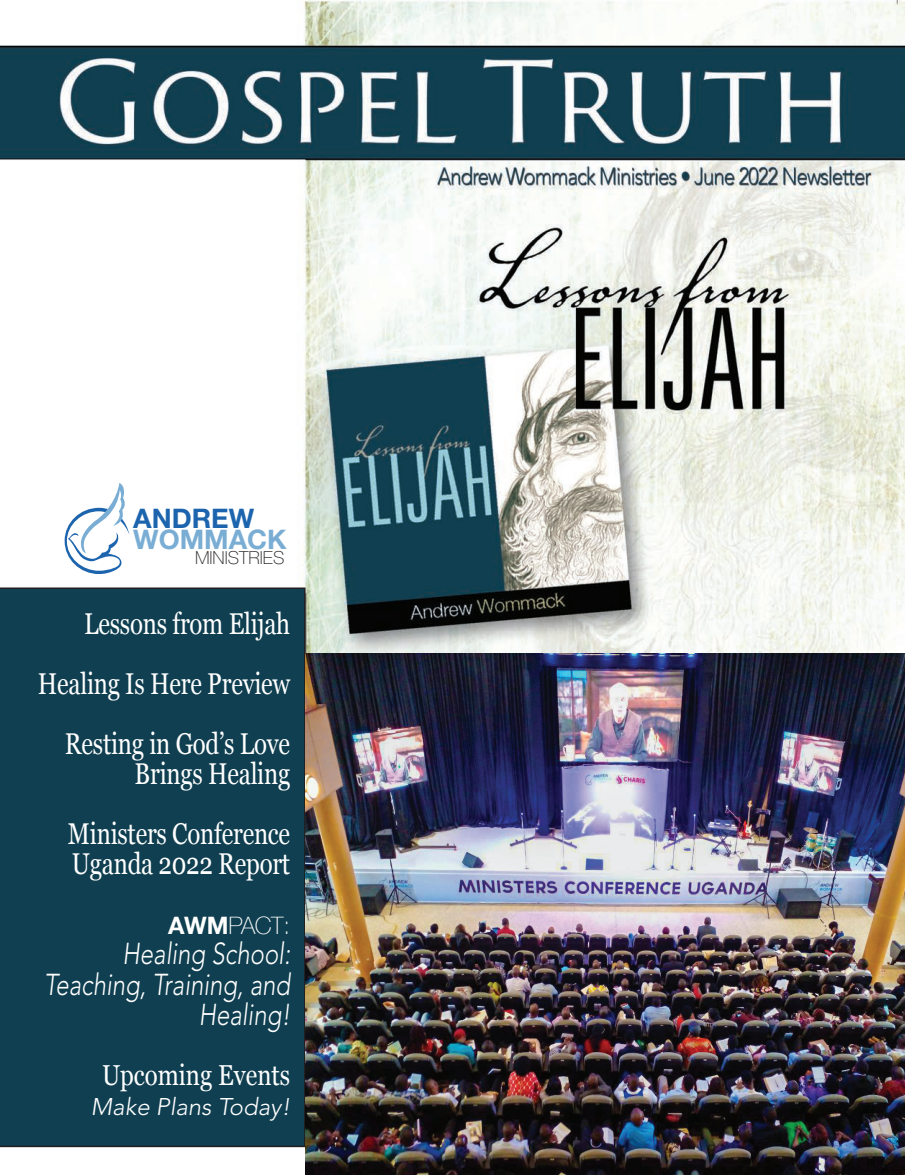
<style>
.page{position:relative;width:905px;height:1175px;background:#fff}
.page>*{position:absolute;margin:0;border:0;box-sizing:border-box;transform-origin:0 0}
.t1{font:30px/60px "Georgia";letter-spacing:-.01em;color:#fff;text-align:right;scale:.8 1}
.t2{font:italic 300 30px/30px "Avenir LT Std";color:#fff;text-align:right;scale:.8 1}
.t3{font:28.8px "Georgia";color:#fff;scale:.83 1}
.t4{font:700 27px "Helvetica Neue LT Std";color:#7aadd4}
.t5{font:700 27px "Helvetica Neue LT Std";color:#1c64ad}
.t6{font:italic 300 24px "Avenir LT Std";color:#fff}
.t7{font:100 24px "Helvetica Neue";color:#fff}
.t8{font:100 18px "Helvetica Neue LT Std";color:#231f20}
.s1{font-weight:700}
</style>
<div class="page">
<img style="left:0;top:0;width:904px;height:653px">
<svg style="left:65px;top:483px;width:64px;height:91px"></svg>
<div style="left:0;top:587px;width:305px;height:560px;background:#0f3f50"></div>
<img style="left:305px;top:653px;width:599px;height:521px">
<p class="t5" style="left:133px;top:501px;width:122px">ANDREW</p>
<p class="t4" style="left:133px;top:522px;width:155px">WOMMACK</p>
<p class="t8" style="left:195px;top:547px;width:91px">MINISTRIES</p>
<p class="t1" style="left:38px;top:593px;width:317px">Lessons from Elijah<br>Healing Is Here Preview<br>Resting in God’s Love</p>
<p class="t1" style="left:68px;top:743px;width:279px">Brings Healing<br>Ministers Conference</p>
<p class="t1" style="left:72px;top:833px;width:274px">Uganda 2022 Report</p>
<p class="t7" style="left:168px;top:907px;width:123px"><span class="s1">AWM</span>PACT:</p>
<p class="t2" style="left:44px;top:939px;width:309px">Healing School:<br>Teaching, Training, and<br>Healing!</p>
<p class="t3" style="left:102px;top:1053px;width:228px">Upcoming Events</p>
<p class="t6" style="left:91px;top:1092px;width:201px">Make Plans Today!</p>
</div>
